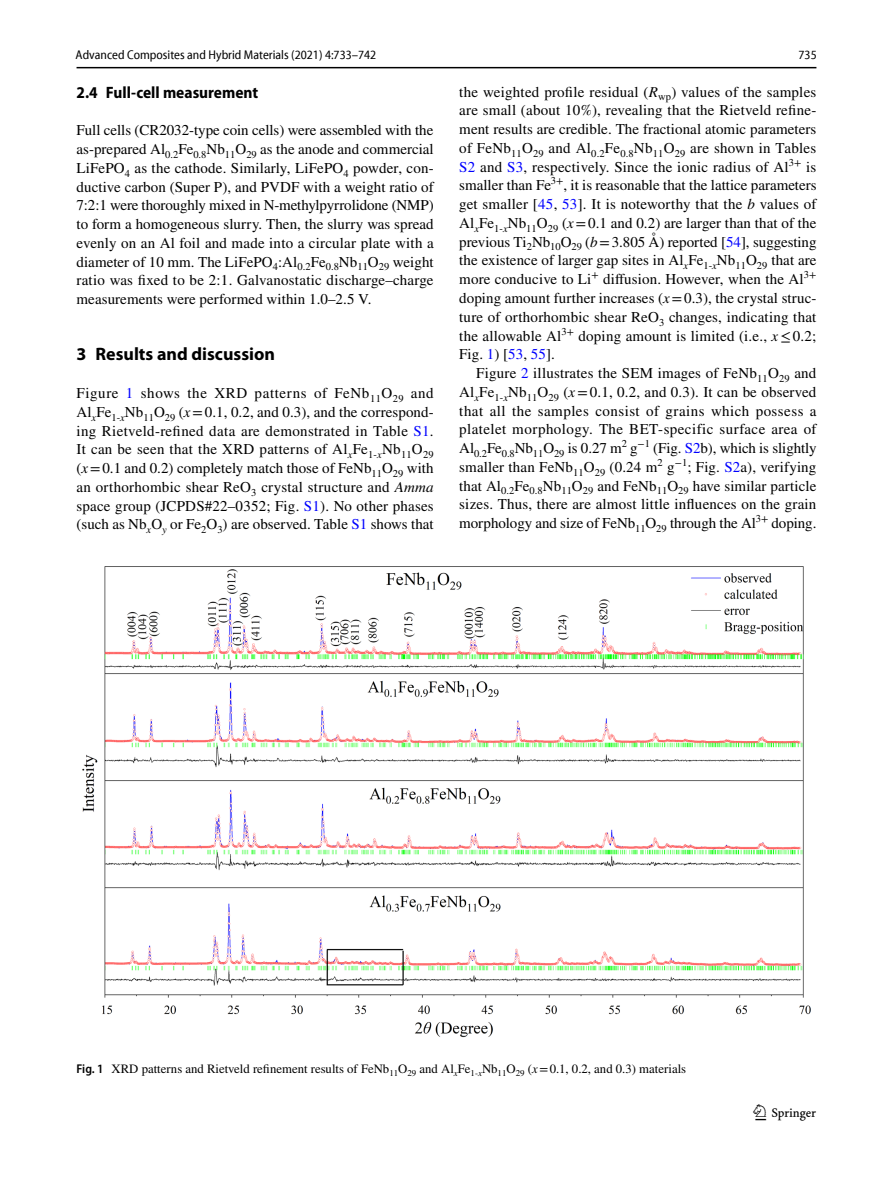
<style>
.page{position:relative;width:893px;height:1187px;background:#fff}
.page>*{position:absolute;margin:0;border:0;box-sizing:border-box;transform-origin:0 0}
.t1{font:22.5px "Springnew Regular 3";color:#000}
.t2{font:700 18px "Myriad Pro";color:#000}
.t3{font:700 semi-condensed 16.5px "Myriad Pro";color:#000}
.t4{font:15px/18.8px "STIX";letter-spacing:.005em;color:#000;text-align:justify}
.t5{font:12.75px "STIX";color:#000}
.t6{font:semi-condensed 12.75px "Myriad Pro Unic";color:#000}
.s1{color:#00f}
.s2{font-style:italic}
.s3{font-family:"Myriad Pro";font-weight:600;font-stretch:semi-condensed}
</style>
<div class="page">
<hr style="left:77px;top:67px;width:739px;height:1px;background:#000">
<img style="left:82px;top:566px;width:729px;height:472px">
<p class="t6" style="left:76px;top:50px;width:302px">Advanced Composites and Hybrid Materials (2021) 4:733–742</p>
<p class="t6" style="left:798px;top:50px;width:20px">735</p>
<p class="t3" style="left:77px;top:83px;width:183px">2.4 Full‑cell measurement</p>
<p class="t4" style="left:77px;top:122px;width:359px">Full cells (CR2032-type coin cells) were assembled with the as-prepared Al<sub>0.2</sub>Fe<sub>0.8</sub>Nb<sub>11</sub>O<sub>29</sub> as the anode and commercial LiFePO<sub>4</sub> as the cathode. Similarly, LiFePO<sub>4</sub> powder, con&shy;ductive carbon (Super P), and PVDF with a weight ratio of 7:2:1 were thoroughly mixed in N-methylpyrrolidone (NMP) to form a homogeneous slurry. Then, the slurry was spread evenly on an Al foil and made into a circular plate with a diameter of 10 mm. The LiFePO<sub>4</sub>:Al<sub>0.2</sub>Fe<sub>0.8</sub>Nb<sub>11</sub>O<sub>29</sub> weight ratio was fixed to be 2:1. Galvanostatic discharge–charge measurements were performed within 1.0–2.5 V.</p>
<p class="t2" style="left:77px;top:342px;width:200px">3 Results and discussion</p>
<p class="t4" style="left:77px;top:384px;width:359px">Figure <span class="s1">1</span> shows the XRD patterns of FeNb<sub>11</sub>O<sub>29</sub> and Al<sub>x</sub>Fe<sub>1-</sub><sub>x</sub>Nb<sub>11</sub>O<sub>29</sub> (<span class="s2">x</span>=0.1, 0.2, and 0.3), and the correspond&shy;ing Rietveld-refined data are demonstrated in Table <span class="s1">S1</span>.<br>It can be seen that the XRD patterns of Al<sub>x</sub>Fe<sub>1-</sub><sub>x</sub>Nb<sub>11</sub>O<sub>29 </sub>(<span class="s2">x</span>=0.1 and 0.2) completely match those of FeNb<sub>11</sub>O<sub>29</sub> with an orthorhombic shear ReO<sub>3</sub> crystal structure and <span class="s2">Amma </span>space group (JCPDS#22–0352; Fig. <span class="s1">S1</span>). No other phases (such as Nb<sub>x</sub>O<sub>y</sub> or Fe<sub>2</sub>O<sub>3</sub>) are observed. Table <span class="s1">S1</span> shows that</p>
<p class="t4" style="left:459px;top:83px;width:359px">the weighted profile residual (<span class="s2">R</span><sub>wp</sub>) values of the samples are small (about 10%), revealing that the Rietveld refine&shy;ment results are credible. The fractional atomic parameters of FeNb<sub>11</sub>O<sub>29</sub> and Al<sub>0.2</sub>Fe<sub>0.8</sub>Nb<sub>11</sub>O<sub>29</sub> are shown in Tables <span class="s1">S2</span> and <span class="s1">S3</span>, respectively. Since the ionic radius of Al<sup>3+</sup> is smaller than Fe<sup>3+</sup>, it is reasonable that the lattice parameters get smaller [<span class="s1">45</span>, <span class="s1">53</span>]. It is noteworthy that the <span class="s2">b</span> values of Al<sub>x</sub>Fe<sub>1-</sub><sub>x</sub>Nb<sub>11</sub>O<sub>29</sub> (<span class="s2">x</span>=0.1 and 0.2) are larger than that of the previous Ti<sub>2</sub>Nb<sub>10</sub>O<sub>29</sub> (<span class="s2">b</span>=3.805 Å) reported [<span class="s1">54</span>], suggesting the existence of larger gap sites in Al<sub>x</sub>Fe<sub>1-</sub><sub>x</sub>Nb<sub>11</sub>O<sub>29</sub> that are more conducive to Li<sup>+</sup> diffusion. However, when the Al<sup>3+ </sup>doping amount further increases (<span class="s2">x</span>=0.3), the crystal struc&shy;ture of orthorhombic shear ReO<sub>3</sub> changes, indicating that the allowable Al<sup>3+</sup> doping amount is limited (i.e., <span class="s2">x</span>≤0.2; Fig. <span class="s1">1</span>) [<span class="s1">53</span>, <span class="s1">55</span>].</p>
<p class="t4" style="left:459px;top:364px;width:359px;text-indent:17px">Figure <span class="s1">2</span> illustrates the SEM images of FeNb<sub>11</sub>O<sub>29</sub> and Al<sub>x</sub>Fe<sub>1-</sub><sub>x</sub>Nb<sub>11</sub>O<sub>29</sub> (<span class="s2">x</span>=0.1, 0.2, and 0.3). It can be observed that all the samples consist of grains which possess a platelet morphology. The BET-specific surface area of Al<sub>0.2</sub>Fe<sub>0.8</sub>Nb<sub>11</sub>O<sub>29</sub> is 0.27 m<sup>2</sup> g<sup>−1</sup> (Fig. <span class="s1">S2</span>b), which is slightly smaller than FeNb<sub>11</sub>O<sub>29</sub> (0.24 m<sup>2</sup> g<sup>−1</sup>; Fig. <span class="s1">S2</span>a), verifying that Al<sub>0.2</sub>Fe<sub>0.8</sub>Nb<sub>11</sub>O<sub>29</sub> and FeNb<sub>11</sub>O<sub>29</sub> have similar particle sizes. Thus, there are almost little influences on the grain morphology and size of FeNb<sub>11</sub>O<sub>29</sub> through the Al<sup>3+</sup> doping.</p>
<p class="t5" style="left:77px;top:1060px;width:611px"><span class="s3">Fig. 1</span> XRD patterns and Rietveld refinement results of FeNb<sub>11</sub>O<sub>29</sub> and Al<sub>x</sub>Fe<sub>1-</sub><sub>x</sub>Nb<sub>11</sub>O<sub>29</sub> (<span class="s2">x</span>=0.1, 0.2, and 0.3) materials</p>
<h1 class="t1" style="left:755px;top:1104px;width:62px">1 3</h1>
</div>
